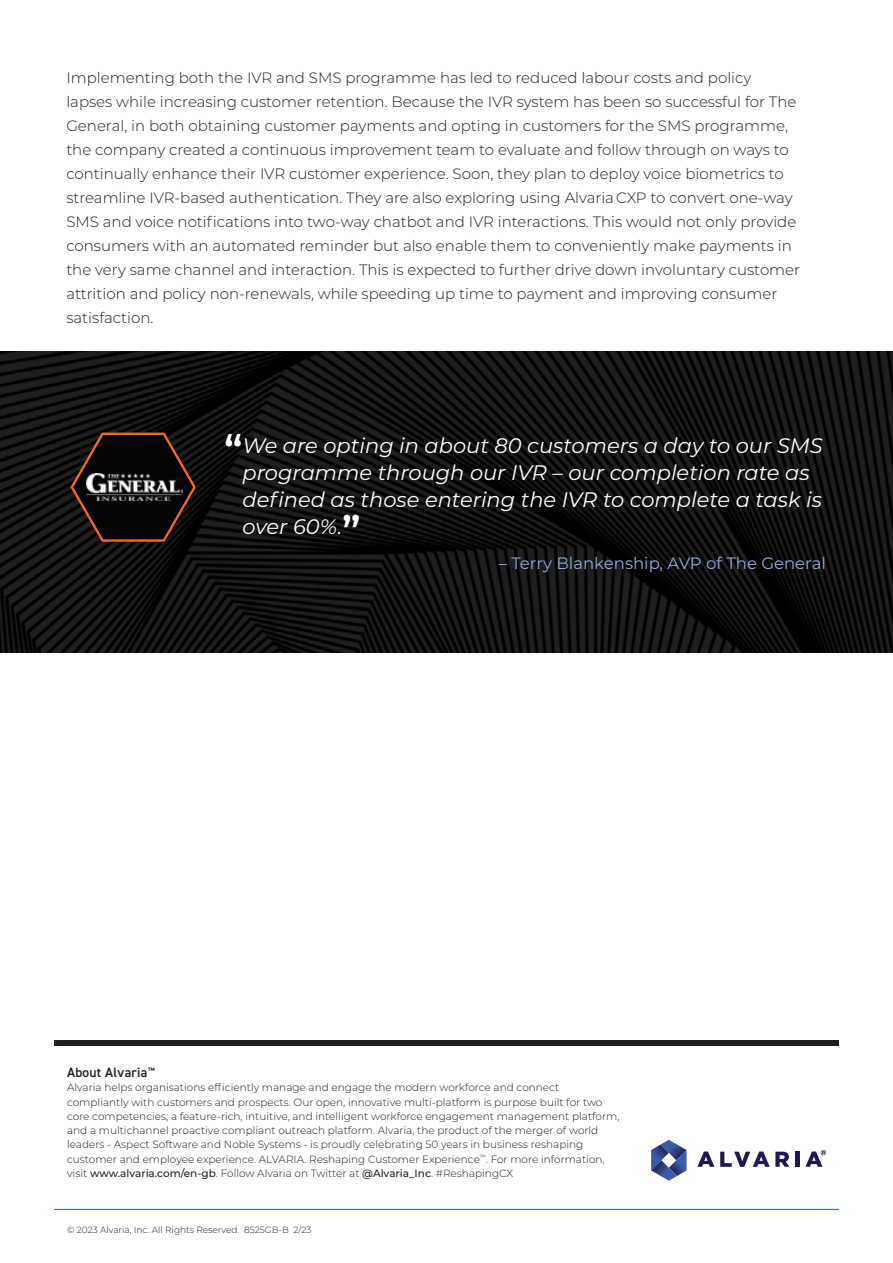
<style>
.page{position:relative;width:893px;height:1263px;background:#fff}
.page>*{position:absolute;margin:0;border:0;box-sizing:border-box;transform-origin:0 0}
.Quotes_white{font:italic 21px/27px "Montserrat";color:#fff}
.Quotee_line_light_bl{font:16.5px "Montserrat";color:#91acd8}
.Body{font:300 15px/24px "Montserrat";color:#231f20}
.t1{font:600 13.5px "DIN2014";letter-spacing:.02em;color:#231f20}
.t2{font:300 10.5px/14.2px "Montserrat";color:#231f20}
.t3{font:300 9px "Montserrat";color:#231f20}
.s1{font-weight:600;font-style:normal;font-size:40.5px}
.s2{font-weight:500}
</style>
<div class="page">
<div style="left:54px;top:1040px;width:785px;height:5px;background:#231f20"></div>
<hr style="left:54px;top:1209px;width:785px;height:1px;background:#385caa">
<svg style="left:697px;top:1151px;width:17px;height:16px"></svg>
<svg style="left:720px;top:1151px;width:69px;height:16px"></svg>
<div style="left:795px;top:1152px;width:5px;height:15px;background:#1e1951"></div>
<svg style="left:651px;top:1140px;width:35px;height:41px"></svg>
<svg style="left:805px;top:1150px;width:21px;height:17px"></svg>
<img style="left:0;top:352px;width:893px;height:301px">
<svg style="left:70px;top:433px;width:125px;height:109px;background:#1a1009"></svg>
<img style="left:86px;top:474px;width:97px;height:26px">
<p class="Body" style="left:66px;top:65px;width:735px">Implementing both the IVR and SMS programme has led to reduced labour costs and policy lapses while increasing customer retention. Because the IVR system has been so successful for The General, in both obtaining customer payments and opting in customers for the SMS programme, the company created a continuous improvement team to evaluate and follow through on ways to continually enhance their IVR customer experience. Soon, they plan to deploy voice biometrics to streamline IVR-based authentication. They are also exploring using Alvaria CXP to convert one-way SMS and voice notifications into two-way chatbot and IVR interactions. This would not only provide consumers with an automated reminder but also enable them to conveniently make payments in the very same channel and interaction. This is expected to further drive down involuntary customer attrition and policy non-renewals, while speeding up time to payment and improving consumer satisfaction.</p>
<p class="Quotes_white" style="left:243px;top:432px;width:582px;text-indent:-18px"><span class="s1">“</span>We are opting in about 80 customers a day to our SMS programme through our IVR – our completion rate as defined as those entering the IVR to complete a task is over 60%.<span class="s1">”</span></p>
<p class="Quotee_line_light_bl" style="left:499px;top:552px;width:329px">– Terry Blankenship, AVP of The General</p>
<p class="t1" style="left:67px;top:1063px;width:89px">About Alvaria<sup>™</sup></p>
<p class="t2" style="left:67px;top:1080px;width:554px">Alvaria helps organisations efficiently manage and engage the modern workforce and connect compliantly with customers and prospects. Our open, innovative multi-platform is purpose built for two core competencies; a feature-rich, intuitive, and intelligent workforce engagement management platform, and a multichannel proactive compliant outreach platform. Alvaria, the product of the merger of world leaders - Aspect Software and Noble Systems - is proudly celebrating 50 years in business reshaping customer and employee experience. ALVARIA. Reshaping Customer Experience<sup>™</sup>. For more information, visit <span class="s2">www.alvaria.com/en-gb</span>. Follow Alvaria on Twitter at <span class="s2">@Alvaria_Inc</span>. #ReshapingCX</p>
<p class="t3" style="left:67px;top:1223px;width:246px">© 2023 Alvaria, Inc. All Rights Reserved. 8525GB-B 2/23</p>
</div>
